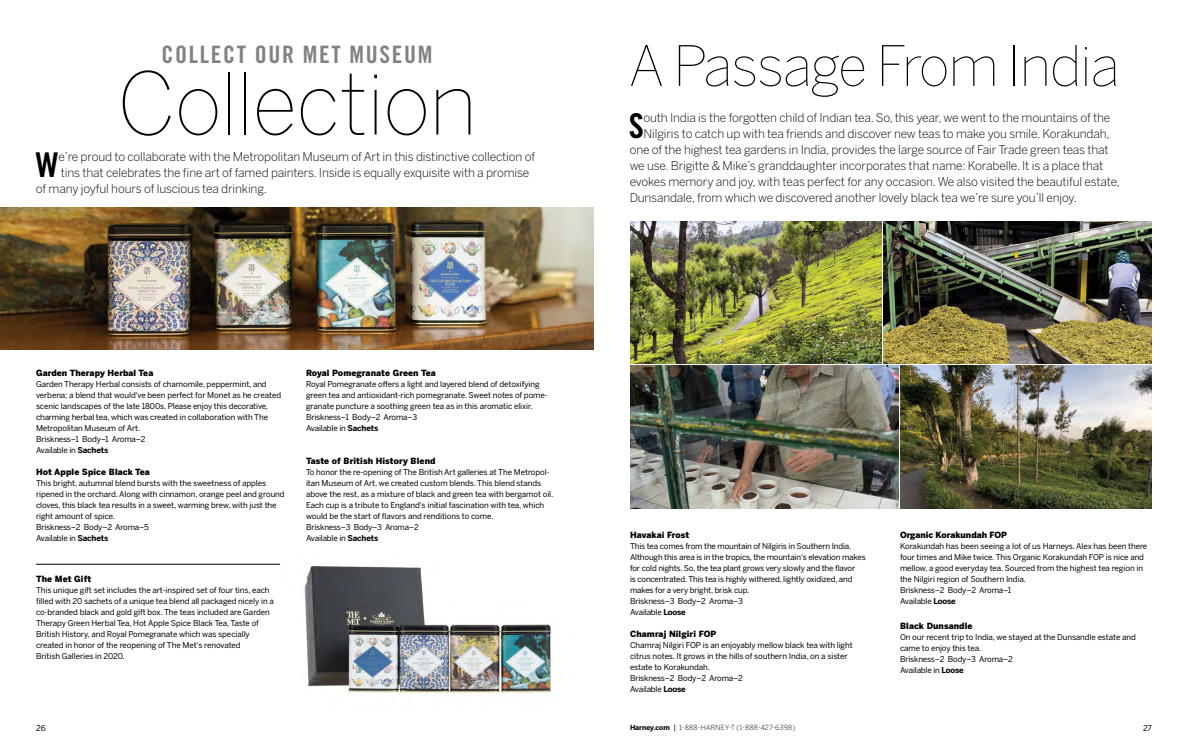
<style>
.page{position:relative;width:1188px;height:756px;background:#fff}
.page>*{position:absolute;margin:0;border:0;box-sizing:border-box;transform-origin:0 0}
.t1{font:100 85px "Benton Sans";letter-spacing:-.02em;color:#000}
.t2{font:100 55px "Benton Sans";letter-spacing:-.02em;color:#000}
.t3{font:34.2px "Trade Gothic LT Std Bd Cn 20";color:#000}
.t4{font:24px "Trade Gothic LT Std Bd Cn 20";letter-spacing:.07em;color:#808285}
.t5{font:300 12px "Benton Sans";letter-spacing:-.01em;color:#000}
.t6{font:900 8.5px "Benton Sans";letter-spacing:.01em;color:#000}
.t7{font:8px/11px "Benton Sans";letter-spacing:-.01em;color:#000}
.t8{font:300 7px "Benton Sans";letter-spacing:.02em;color:#000}
.s1{font-weight:700}
.s2{font-weight:400;font-size:7.5px}
</style>
<div class="page">
<img style="left:260px;top:563px;width:293px;height:131px">
<img style="left:0;top:207px;width:594px;height:142px">
<hr style="left:36px;top:564px;width:244px;height:1px;background:#000">
<img style="left:630px;top:221px;width:522px;height:288px">
<hr style="left:899px;top:365px;width:1px;height:149px;background:#fff">
<hr style="left:882px;top:218px;width:1px;height:147px;background:#fff">
<hr style="left:626px;top:364px;width:532px;height:1px;background:#fff">
<h3 class="t4" style="left:161px;top:40px;width:273px">COLLECT OUR MET MUSEUM</h3>
<h1 class="t1" style="left:117px;top:53px;width:361px">Collection</h1>
<h3 class="t3" style="left:36px;top:144px;width:24px">W</h3>
<h3 class="t5" style="left:58px;top:150px;width:478px">e’re proud to collaborate with the Metropolitan Museum of Art in this distinctive collection of</h3>
<h3 class="t5" style="left:61px;top:166px;width:470px">tins that celebrates the fine art of famed painters. Inside is equally exquisite with a promise</h3>
<h3 class="t5" style="left:36px;top:182px;width:233px">of many joyful hours of luscious tea drinking.</h3>
<p class="t6" style="left:36px;top:367px;width:119px">Garden Therapy Herbal Tea</p>
<p class="t7" style="left:36px;top:378px;width:247px">Garden Therapy Herbal consists of chamomile, peppermint, and verbena; a blend that would've been perfect for Monet as he created scenic landscapes of the late 1800s. Please enjoy this decorative, charming herbal tea, which was created in collaboration with The Metropolitan Museum of Art.<br>Briskness–1 Body–1 Aroma–2<br>Available in <span class="s1">Sachets</span></p>
<p class="t6" style="left:36px;top:466px;width:116px">Hot Apple Spice Black Tea</p>
<p class="t7" style="left:36px;top:477px;width:250px">This bright, autumnal blend bursts with the sweetness of apples ripened in the orchard. Along with cinnamon, orange peel and ground cloves, this black tea results in a sweet, warming brew, with just the right amount of spice.<br>Briskness–2 Body–2 Aroma–5<br>Available in <span class="s1">Sachets</span></p>
<p class="t6" style="left:36px;top:573px;width:57px">The Met Gift</p>
<p class="t7" style="left:36px;top:584px;width:239px">This unique gift set includes the art-inspired set of four tins, each filled with 20 sachets of a unique tea blend all packaged nicely in a co-branded black and gold gift box. The teas included are Garden Therapy Green Herbal Tea, Hot Apple Spice Black Tea, Taste of British History, and Royal Pomegranate which was specially created in honor of the reopening of The Met's renovated<br>British Galleries in 2020.</p>
<p class="t6" style="left:306px;top:367px;width:131px">Royal Pomegranate Green Tea</p>
<p class="t7" style="left:306px;top:378px;width:243px">Royal Pomegranate offers a light and layered blend of detoxifying green tea and antioxidant-rich pomegranate. Sweet notes of pome&shy;granate puncture a soothing green tea as in this aromatic elixir.<br>Briskness–1 Body–2 Aroma–3<br>Available in <span class="s1">Sachets</span></p>
<p class="t6" style="left:306px;top:455px;width:131px">Taste of British History Blend</p>
<p class="t7" style="left:306px;top:466px;width:249px">To honor the re-opening of The British Art galleries at The Metropol&shy;itan Museum of Art, we created custom blends. This blend stands above the rest, as a mixture of black and green tea with bergamot oil.<br>Each cup is a tribute to England's initial fascination with tea, which would be the start of flavors and renditions to come.<br>Briskness–3 Body–3 Aroma–2<br>Available in <span class="s1">Sachets</span></p>
<h2 class="t2" style="left:629px;top:33px;width:492px">A Passage From India</h2>
<h3 class="t3" style="left:629px;top:105px;width:17px">S</h3>
<h3 class="t5" style="left:643px;top:110px;width:468px">outh India is the forgotten child of Indian tea. So, this year, we went to the mountains of the</h3>
<h3 class="t5" style="left:643px;top:126px;width:468px">Nilgiris to catch up with tea friends and discover new teas to make you smile. Korakundah,</h3>
<h3 class="t5" style="left:630px;top:142px;width:481px">one of the highest tea gardens in India, provides the large source of Fair Trade green teas that</h3>
<h3 class="t5" style="left:630px;top:158px;width:475px">we use. Brigitte &amp; Mike’s granddaughter incorporates that name: Korabelle. It is a place that</h3>
<h3 class="t5" style="left:630px;top:174px;width:492px">evokes memory and joy, with teas perfect for any occasion. We also visited the beautiful estate,</h3>
<h3 class="t5" style="left:630px;top:190px;width:449px">Dunsandale, from which we discovered another lovely black tea we’re sure you’ll enjoy.</h3>
<p class="t6" style="left:630px;top:529px;width:61px">Havakai Frost</p>
<p class="t7" style="left:630px;top:540px;width:237px">This tea comes from the mountain of Nilgiris in Southern India.<br>Although this area is in the tropics, the mountain's elevation makes for cold nights. So, the tea plant grows very slowly and the flavor<br>is concentrated. This tea is highly withered, lightly oxidized, and makes for a very bright, brisk cup.<br>Briskness–3 Body–2 Aroma–3<br>Available <span class="s1">Loose</span></p>
<p class="t6" style="left:630px;top:628px;width:88px">Chamraj Nilgiri FOP</p>
<p class="t7" style="left:630px;top:639px;width:224px">Chamraj Nilgiri FOP is an enjoyably mellow black tea with light citrus notes. It grows in the hills of southern India, on a sister estate to Korakundah.<br>Briskness–2 Body–2 Aroma–2<br>Available <span class="s1">Loose</span></p>
<p class="t6" style="left:900px;top:530px;width:109px">Organic Korakundah FOP</p>
<p class="t7" style="left:900px;top:541px;width:249px">Korakundah has been seeing a lot of us Harneys. Alex has been there four times and Mike twice. This Organic Korakundah FOP is nice and mellow, a good everyday tea. Sourced from the highest tea region in the Nilgiri region of Southern India.<br>Briskness–2 Body–2 Aroma–1<br>Available <span class="s1">Loose</span></p>
<p class="t6" style="left:900px;top:621px;width:74px">Black Dunsandle</p>
<p class="t7" style="left:900px;top:632px;width:237px">On our recent trip to India, we stayed at the Dunsandle estate and came to enjoy this tea.<br>Briskness–2 Body–3 Aroma–2<br>Available in <span class="s1">Loose</span></p>
<p class="t7" style="left:36px;top:722px;width:11px">26</p>
<p class="t7" style="left:1143px;top:722px;width:10px">27</p>
<p class="t8" style="left:630px;top:724px;width:167px"><span class="s1">Harney.com</span> <span class="s2">|</span> 1-888-HARNEY-T (1-888-427-6398)</p>
</div>
